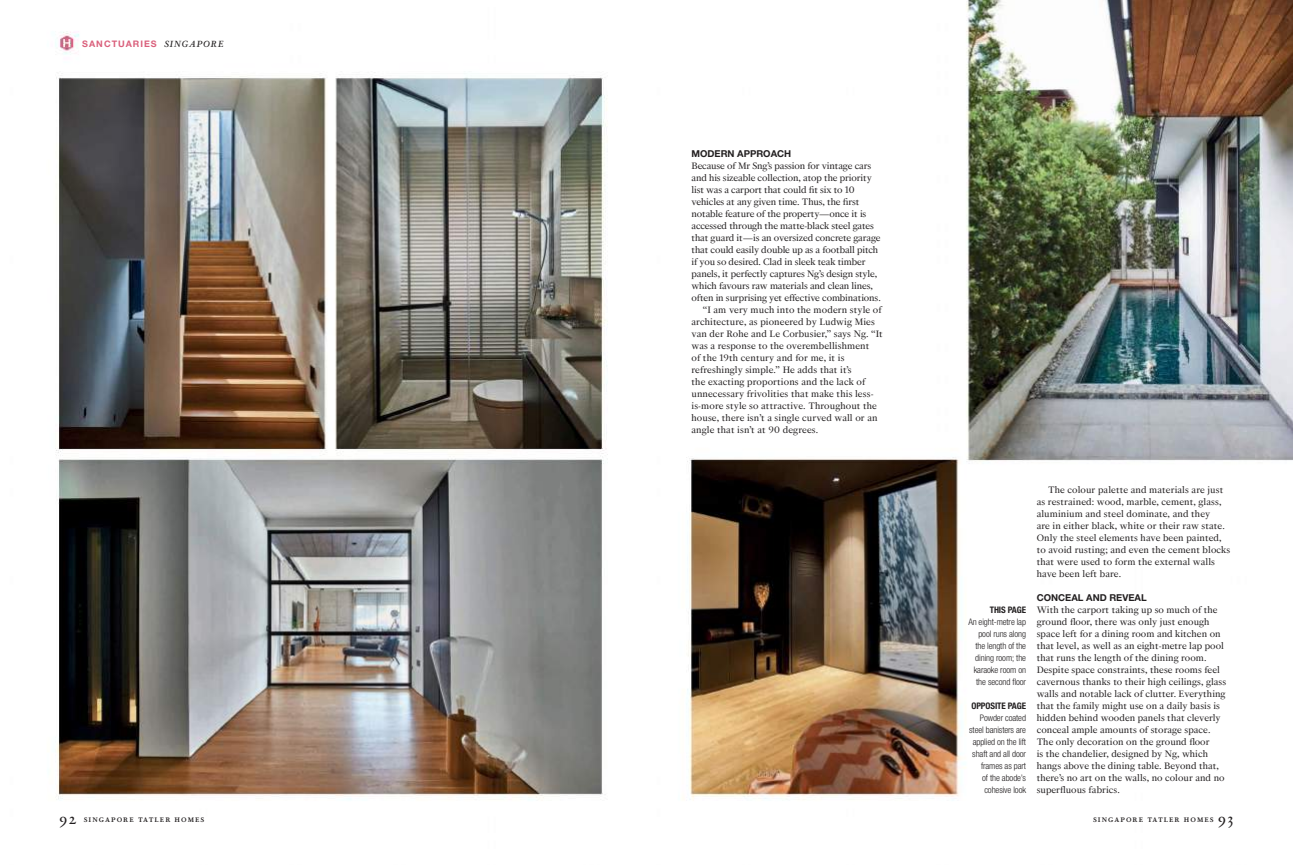
<style>
.page{position:relative;width:1293px;height:865px;background:#fff}
.page>*{position:absolute;margin:0;border:0;box-sizing:border-box;transform-origin:0 0}
.t1{font:11px/12px "Corundum News O1";letter-spacing:.005em;color:#221f20}
.t2{font:10px "Corundum Text Book SC";letter-spacing:.1em;color:#221f20}
.t3{font:700 9.5px "Helvetica Neue LT Pro";color:#221f20}
.t4{font:300 condensed 9px/12px "Helvetica Neue LT Pro";letter-spacing:-.01em;color:#221f20;text-align:right}
.t5{font:700 9px "Helvetica Neue LT Pro";letter-spacing:.115em;color:#da607c}
.t6{font:700 condensed 9px "Helvetica Neue LT Pro";letter-spacing:-.01em;color:#221f20}
.s1{font-family:"Corundum News O2";font-weight:400;font-style:italic;font-size:10.5px;color:#221f20}
.s2{font-size:17px}
</style>
<div class="page">
<img style="left:55px;top:0;width:1238px;height:800px">
<p class="t5" style="left:82px;top:39px;width:143px">SANCTUARIES <span class="s1">SINGAPORE</span></p>
<p class="t2" style="left:60px;top:812px;width:146px"><span class="s2">92</span> singapore tatler homes</p>
<p class="t3" style="left:691px;top:147px;width:101px">MODERN APPROACH</p>
<p class="t1" style="left:691px;top:159px;width:181px">Because of Mr Sng’s passion for vintage cars</p>
<p class="t1" style="left:691px;top:171px;width:182px">and his sizeable collection, atop the priority</p>
<p class="t1" style="left:691px;top:183px;width:165px">list was a carport that could fit six to 10</p>
<p class="t1" style="left:691px;top:195px;width:170px">vehicles at any given time. Thus, the first</p>
<p class="t1" style="left:691px;top:207px;width:176px">notable feature of the property—once it is</p>
<p class="t1" style="left:691px;top:219px;width:184px">accessed through the matte-black steel gates</p>
<p class="t1" style="left:691px;top:231px;width:191px">that guard it—is an oversized concrete garage</p>
<p class="t1" style="left:691px;top:243px;width:188px">that could easily double up as a football pitch</p>
<p class="t1" style="left:691px;top:255px;width:176px">if you so desired. Clad in sleek teak timber</p>
<p class="t1" style="left:691px;top:267px;width:187px">panels, it perfectly captures Ng’s design style,</p>
<p class="t1" style="left:691px;top:279px;width:183px">which favours raw materials and clean lines,</p>
<p class="t1" style="left:691px;top:291px;width:191px">often in surprising yet effective combinations.</p>
<p class="t1" style="left:703px;top:303px;width:180px">“I am very much into the modern style of</p>
<p class="t1" style="left:691px;top:315px;width:185px">architecture, as pioneered by Ludwig Mies</p>
<p class="t1" style="left:691px;top:327px;width:193px">van der Rohe and Le Corbusier,” says Ng. “It</p>
<p class="t1" style="left:691px;top:339px;width:179px">was a response to the overembellishment</p>
<p class="t1" style="left:691px;top:351px;width:154px">of the 19th century and for me, it is</p>
<p class="t1" style="left:691px;top:363px;width:162px">refreshingly simple.” He adds that it’s</p>
<p class="t1" style="left:691px;top:375px;width:175px">the exacting proportions and the lack of</p>
<p class="t1" style="left:691px;top:387px;width:184px">unnecessary frivolities that make this less-</p>
<p class="t1" style="left:691px;top:399px;width:187px">is-more style so attractive. Throughout the</p>
<p class="t1" style="left:691px;top:411px;width:188px">house, there isn’t a single curved wall or an</p>
<p class="t1" style="left:691px;top:423px;width:128px">angle that isn’t at 90 degrees.</p>
<p class="t6" style="left:990px;top:604px;width:38px">THIS PAGE</p>
<p class="t4" style="left:968px;top:615px;width:59px">An eight-metre lap pool runs along the length of the dining room; the karaoke room on the second floor</p>
<p class="t6" style="left:971px;top:700px;width:56px">OPPOSITE PAGE</p>
<p class="t4" style="left:969px;top:711px;width:58px">Powder coated steel banisters are applied on the lift shaft and all door frames as part<br>of the abode’s cohesive look</p>
<p class="t1" style="left:1036px;top:483px;width:195px;text-indent:11px">The colour palette and materials are just as restrained: wood, marble, cement, glass, aluminium and steel dominate, and they<br>are in either black, white or their raw state.<br>Only the steel elements have been painted, to avoid rusting; and even the cement blocks that were used to form the external walls have been left bare.</p>
<p class="t3" style="left:1036px;top:591px;width:111px">CONCEAL AND REVEAL</p>
<p class="t1" style="left:1036px;top:603px;width:191px">With the carport taking up so much of the ground floor, there was only just enough space left for a dining room and kitchen on that level, as well as an eight-metre lap pool that runs the length of the dining room.<br>Despite space constraints, these rooms feel cavernous thanks to their high ceilings, glass walls and notable lack of clutter. Everything that the family might use on a daily basis is hidden behind wooden panels that cleverly conceal ample amounts of storage space.<br>The only decoration on the ground floor<br>is the chandelier, designed by Ng, which hangs above the dining table. Beyond that, there’s no art on the walls, no colour and no superfluous fabrics.</p>
<p class="t2" style="left:1093px;top:812px;width:142px">singapore tatler homes <span class="s2">93</span></p>
</div>
